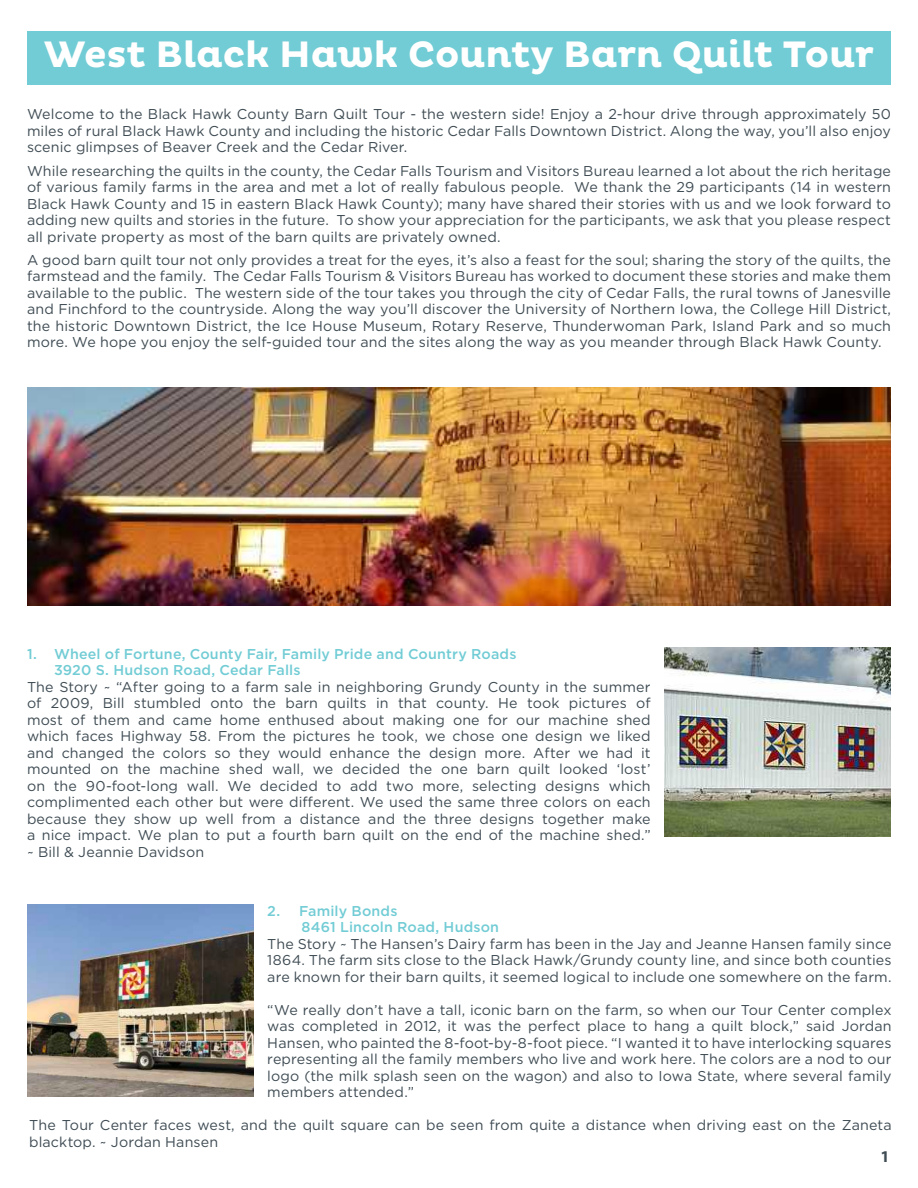
<style>
.page{position:relative;width:918px;height:1188px;background:#fff}
.page>*{position:absolute;margin:0;border:0;box-sizing:border-box;transform-origin:0 0}
.t1{font:700 37.5px "Pluto";letter-spacing:-.01em;color:#fff}
.t2{font:700 16.5px "Myriad Pro";color:#3f4c54}
.t3{font:14.25px/16.5px "Gotham";letter-spacing:.01em;color:#3f4c54;text-align:justify}
.t4{font:500 14.25px/16.5px "Gotham";letter-spacing:.01em;color:#72ccd5}
</style>
<div class="page">
<div style="left:27px;top:32px;width:864px;height:53px;background:#72ccd5"></div>
<img style="left:664px;top:648px;width:227px;height:189px">
<img style="left:27px;top:388px;width:864px;height:218px">
<img style="left:27px;top:904px;width:227px;height:192px">
<h1 class="t1" style="left:44px;top:33px;width:832px">West Black Hawk County Barn Quilt Tour</h1>
<p class="t3" style="left:27px;top:106px;width:865px">Welcome to the Black Hawk County Barn Quilt Tour - the western side! Enjoy a 2-hour drive through approximately 50 miles of rural Black Hawk County and including the historic Cedar Falls Downtown District. Along the way, you’ll also enjoy scenic glimpses of Beaver Creek and the Cedar River.</p>
<p class="t3" style="left:27px;top:162px;width:866px">While researching the quilts in the county, the Cedar Falls Tourism and Visitors Bureau learned a lot about the rich heritage of various family farms in the area and met a lot of really fabulous people. We thank the 29 participants (14 in western Black Hawk County and 15 in eastern Black Hawk County); many have shared their stories with us and we look forward to adding new quilts and stories in the future. To show your appreciation for the participants, we ask that you please respect all private property as most of the barn quilts are privately owned.</p>
<p class="t3" style="left:27px;top:251px;width:866px">A good barn quilt tour not only provides a treat for the eyes, it’s also a feast for the soul; sharing the story of the quilts, the farmstead and the family. The Cedar Falls Tourism &amp; Visitors Bureau has worked to document these stories and make them available to the public. The western side of the tour takes you through the city of Cedar Falls, the rural towns of Janesville and Finchford to the countryside. Along the way you’ll discover the University of Northern Iowa, the College Hill District, the historic Downtown District, the Ice House Museum, Rotary Reserve, Thunderwoman Park, Island Park and so much more. We hope you enjoy the self-guided tour and the sites along the way as you meander through Black Hawk County.</p>
<p class="t4" style="left:54px;top:645px;width:464px;text-indent:-27px">1. Wheel of Fortune, County Fair, Family Pride and Country Roads<br>3920 S. Hudson Road, Cedar Falls</p>
<p class="t3" style="left:27px;top:678px;width:625px">The Story ~ “After going to a farm sale in neighboring Grundy County in the summer of 2009, Bill stumbled onto the barn quilts in that county. He took pictures of most of them and came home enthused about making one for our machine shed which faces Highway 58. From the pictures he took, we chose one design we liked and changed the colors so they would enhance the design more. After we had it mounted on the machine shed wall, we decided the one barn quilt looked ‘lost’ on the 90-foot-long wall. We decided to add two more, selecting designs which complimented each other but were different. We used the same three colors on each because they show up well from a distance and the three designs together make a nice impact. We plan to put a fourth barn quilt on the end of the machine shed.” ~ Bill &amp; Jeannie Davidson</p>
<p class="t4" style="left:302px;top:902px;width:199px;text-indent:-34px">2. Family Bonds<br>8461 Lincoln Road, Hudson</p>
<p class="t3" style="left:267px;top:935px;width:626px">The Story ~ The Hansen’s Dairy farm has been in the Jay and Jeanne Hansen family since 1864. The farm sits close to the Black Hawk/Grundy county line, and since both counties are known for their barn quilts, it seemed logical to include one somewhere on the farm.</p>
<p class="t3" style="left:267px;top:1001px;width:626px">“We really don’t have a tall, iconic barn on the farm, so when our Tour Center complex was completed in 2012, it was the perfect place to hang a quilt block,” said Jordan Hansen, who painted the 8-foot-by-8-foot piece. “I wanted it to have interlocking squares representing all the family members who live and work here. The colors are a nod to our logo (the milk splash seen on the wagon) and also to Iowa State, where several family members attended.”</p>
<p class="t3" style="left:29px;top:1117px;width:864px">The Tour Center faces west, and the quilt square can be seen from quite a distance when driving east on the Zaneta blacktop. ~ Jordan Hansen</p>
<p class="t2" style="left:880px;top:1146px;width:11px">1</p>
</div>
